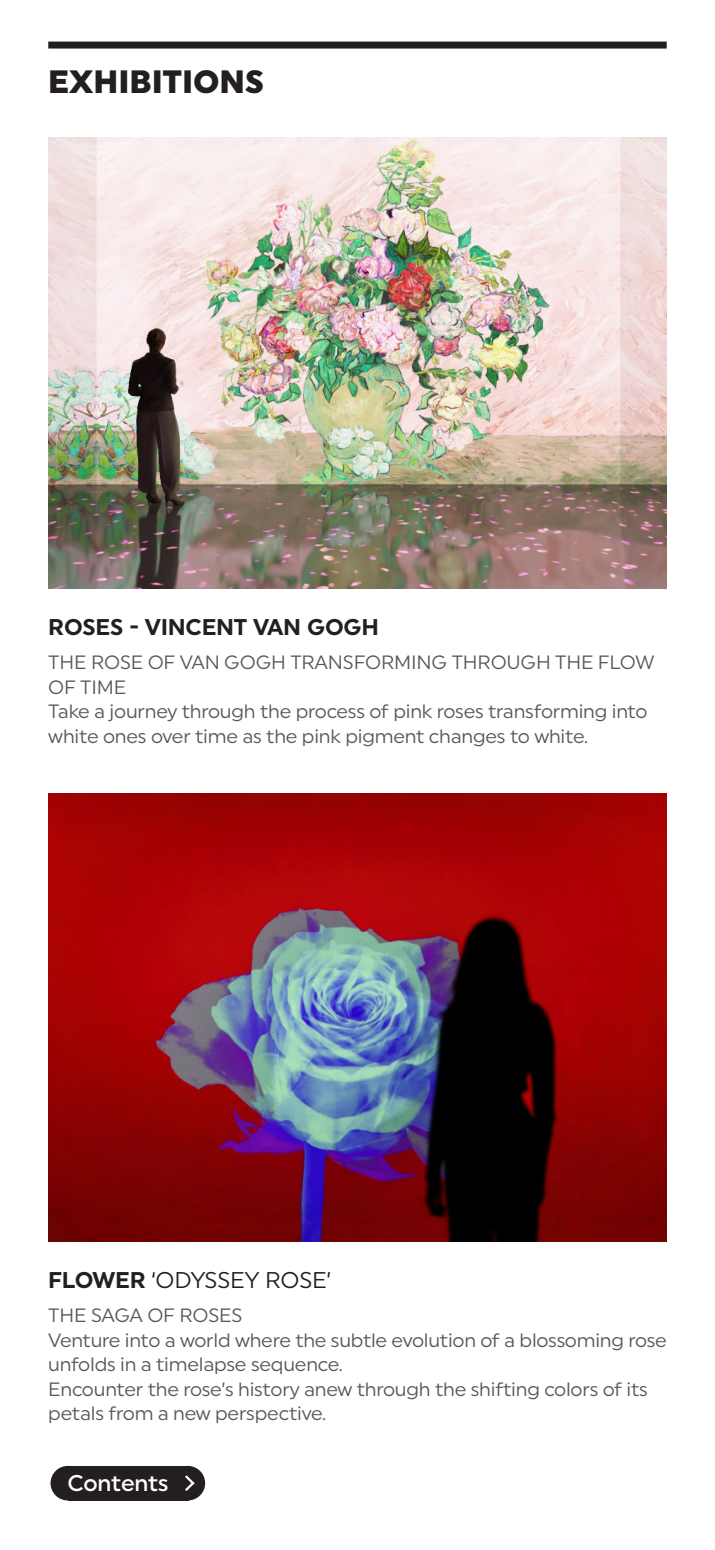
<style>
.page{position:relative;width:715px;height:1550px;background:#fff}
.page>*{position:absolute;margin:0;border:0;box-sizing:border-box;transform-origin:0 0}
.t1{font:900 32.2px "Uniform";color:#231f20}
.t2{font:700 22.75px "Uniform";letter-spacing:-.01em;color:#231f20}
.t3{font:22.75px "Uniform";letter-spacing:-.01em;color:#231f20}
.t4{font:500 22.75px "Uniform";letter-spacing:-.01em;color:#fff}
.t5{font:19.25px/24.5px "Uniform";letter-spacing:-.01em;color:#57585a}
.s1{font-weight:700}
</style>
<div class="page">
<div style="left:48px;top:42px;width:619px;height:7px;background:#231f20"></div>
<img style="left:48px;top:794px;width:619px;height:447px">
<img style="left:48px;top:137px;width:619px;height:451px">
<div style="left:68px;top:1466px;width:120px;height:34px;background:#231f20"></div>
<div style="left:171px;top:1466px;width:34px;height:34px;background:#231f20;border-radius:50%"></div>
<div style="left:51px;top:1466px;width:34px;height:34px;background:#231f20;border-radius:50%"></div>
<svg style="left:185px;top:1475px;width:10px;height:16px"></svg>
<p class="t1" style="left:48px;top:63px;width:217px">EXHIBITIONS</p>
<p class="t2" style="left:48px;top:613px;width:332px">ROSES - VINCENT VAN GOGH</p>
<p class="t5" style="left:48px;top:650px;width:608px">THE ROSE OF VAN GOGH TRANSFORMING THROUGH THE FLOW<br>OF TIME</p>
<p class="t5" style="left:48px;top:699px;width:601px">Take a journey through the process of pink roses transforming into white ones over time as the pink pigment changes to white.</p>
<p class="t3" style="left:48px;top:1266px;width:284px"><span class="s1">FLOWER</span> ‘ODYSSEY ROSE’</p>
<p class="t5" style="left:48px;top:1303px;width:196px">THE SAGA OF ROSES</p>
<p class="t5" style="left:48px;top:1327px;width:620px">Venture into a world where the subtle evolution of a blossoming rose unfolds in a timelapse sequence.</p>
<p class="t5" style="left:48px;top:1376px;width:601px">Encounter the rose’s history anew through the shifting colors of its petals from a new perspective.</p>
<p class="t4" style="left:67px;top:1469px;width:103px">Contents</p>
</div>
